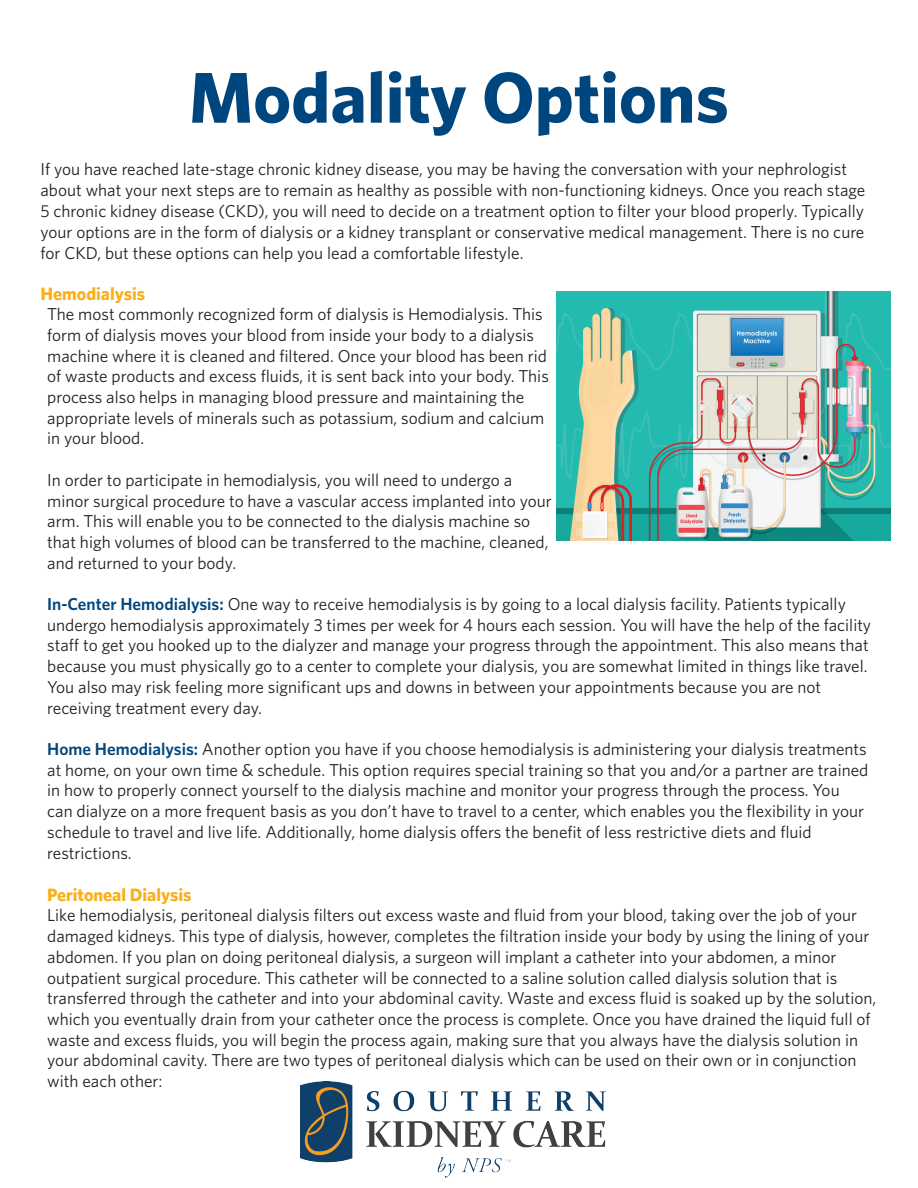
<style>
.page{position:relative;width:918px;height:1188px;background:#fff}
.page>*{position:absolute;margin:0;border:0;box-sizing:border-box;transform-origin:0 0}
.t1{font:700 72px "Whitney";color:#00467e}
.t2{font:700 18px "Whitney";color:#faaf18}
.t3{font:17.25px/20.7px "Whitney";color:#231f20}
.s1{font-weight:600;color:#00467e}
</style>
<div class="page">
<img style="left:556px;top:292px;width:335px;height:249px">
<img style="left:300px;top:1081px;width:306px;height:97px">
<h1 class="t1" style="left:189px;top:54px;width:541px">Modality Options</h1>
<p class="t3" style="left:40px;top:158px;width:826px">If you have reached late-stage chronic kidney disease, you may be having the conversation with your nephrologist about what your next steps are to remain as healthy as possible with non-functioning kidneys. Once you reach stage 5 chronic kidney disease (CKD), you will need to decide on a treatment option to filter your blood properly. Typically your options are in the form of dialysis or a kidney transplant or conservative medical management. There is no cure for CKD, but these options can help you lead a comfortable lifestyle.</p>
<p class="t2" style="left:40px;top:282px;width:106px">Hemodialysis</p>
<p class="t3" style="left:47px;top:303px;width:503px">The most commonly recognized form of dialysis is Hemodialysis. This form of dialysis moves your blood from inside your body to a dialysis machine where it is cleaned and filtered. Once your blood has been rid of waste products and excess fluids, it is sent back into your body. This process also helps in managing blood pressure and maintaining the appropriate levels of minerals such as potassium, sodium and calcium in your blood.</p>
<p class="t3" style="left:47px;top:469px;width:506px">In order to participate in hemodialysis, you will need to undergo a minor surgical procedure to have a vascular access implanted into your arm. This will enable you to be connected to the dialysis machine so that high volumes of blood can be transferred to the machine, cleaned, and returned to your body.</p>
<p class="t3" style="left:47px;top:593px;width:825px"><span class="s1">In-Center Hemodialysis:</span> One way to receive hemodialysis is by going to a local dialysis facility. Patients typically undergo hemodialysis approximately 3 times per week for 4 hours each session. You will have the help of the facility staff to get you hooked up to the dialyzer and manage your progress through the appointment. This also means that because you must physically go to a center to complete your dialysis, you are somewhat limited in things like travel.<br>You also may risk feeling more significant ups and downs in between your appointments because you are not receiving treatment every day.</p>
<p class="t3" style="left:47px;top:738px;width:823px"><span class="s1">Home Hemodialysis:</span> Another option you have if you choose hemodialysis is administering your dialysis treatments at home, on your own time &amp; schedule. This option requires special training so that you and/or a partner are trained in how to properly connect yourself to the dialysis machine and monitor your progress through the process. You can dialyze on a more frequent basis as you don’t have to travel to a center, which enables you the flexibility in your schedule to travel and live life. Additionally, home dialysis offers the benefit of less restrictive diets and fluid restrictions.</p>
<p class="t2" style="left:47px;top:884px;width:146px">Peritoneal Dialysis</p>
<p class="t3" style="left:47px;top:905px;width:831px">Like hemodialysis, peritoneal dialysis filters out excess waste and fluid from your blood, taking over the job of your damaged kidneys. This type of dialysis, however, completes the filtration inside your body by using the lining of your abdomen. If you plan on doing peritoneal dialysis, a surgeon will implant a catheter into your abdomen, a minor outpatient surgical procedure. This catheter will be connected to a saline solution called dialysis solution that is transferred through the catheter and into your abdominal cavity. Waste and excess fluid is soaked up by the solution, which you eventually drain from your catheter once the process is complete. Once you have drained the liquid full of waste and excess fluids, you will begin the process again, making sure that you always have the dialysis solution in your abdominal cavity. There are two types of peritoneal dialysis which can be used on their own or in conjunction with each other:</p>
</div>
